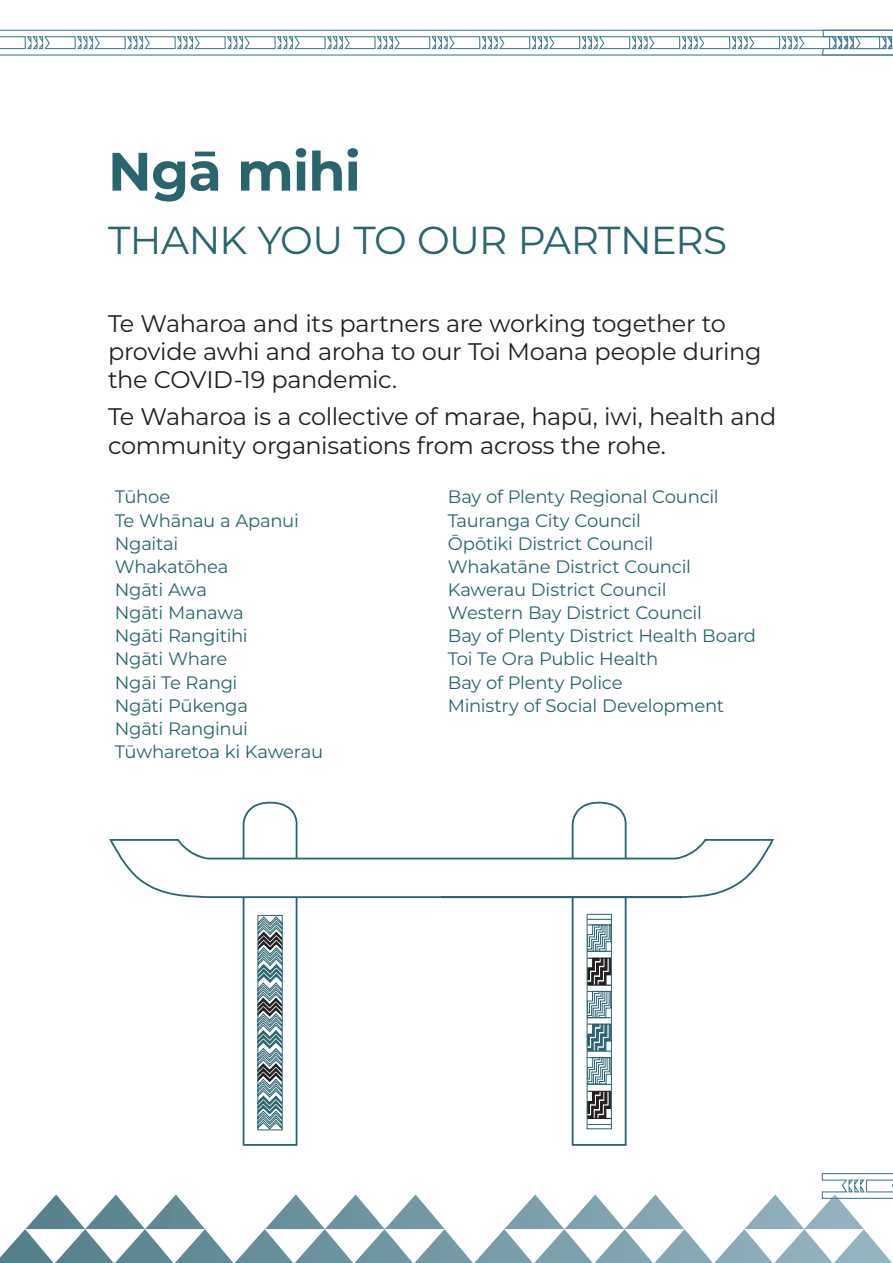
<style>
.page{position:relative;width:893px;height:1263px;background:#fff}
.page>*{position:absolute;margin:0;border:0;box-sizing:border-box;transform-origin:0 0}
.t1{font:700 54px "Montserrat";letter-spacing:-.015em;color:#2a646d}
.t2{font:39px "Montserrat";letter-spacing:-.015em;color:#2a646d}
.t3{font:24px/28.5px "Montserrat";letter-spacing:-.015em;color:#231f20}
.t4{font:18px/23.1px "Montserrat";letter-spacing:-.015em;color:#2a646d}
</style>
<div class="page">
<hr style="left:892px;top:0;width:1px;height:1263px;background:#2a646d">
<svg style="left:0;top:1194px;width:892px;height:69px"></svg>
<div style="left:243px;top:896px;width:54px;height:250px;border:2px solid #2b6571"></div>
<div style="left:572px;top:896px;width:55px;height:250px;border:2px solid #2b6571"></div>
<svg style="left:109px;top:801px;width:665px;height:99px"></svg>
<svg style="left:259px;top:917px;width:22px;height:211px;background:#819a9f"></svg>
<svg style="left:586px;top:913px;width:26px;height:217px"></svg>
<div style="left:257px;top:915px;width:26px;height:215px;border:1px solid #2b6571"></div>
<svg style="left:821px;top:1172px;width:72px;height:27px"></svg>
<svg style="left:0;top:29px;width:893px;height:27px"></svg>
<h1 class="t1" style="left:108px;top:133px;width:254px">Ngā mihi</h1>
<h2 class="t2" style="left:108px;top:214px;width:621px">THANK YOU TO OUR PARTNERS</h2>
<h3 class="t3" style="left:108px;top:308px;width:655px">Te Waharoa and its partners are working together to provide awhi and aroha to our Toi Moana people during the COVID-19 pandemic.</h3>
<h3 class="t3" style="left:108px;top:402px;width:670px">Te Waharoa is a collective of marae, hapū, iwi, health and community organisations from across the rohe.</h3>
<p class="t4" style="left:115px;top:485px;width:210px">Tūhoe<br>Te Whānau a Apanui<br>Ngaitai<br>Whakatōhea<br>Ngāti Awa<br>Ngāti Manawa<br>Ngāti Rangitihi<br>Ngāti Whare<br>Ngāi Te Rangi<br>Ngāti Pūkenga<br>Ngāti Ranginui<br>Tūwharetoa ki Kawerau</p>
<p class="t4" style="left:448px;top:485px;width:310px">Bay of Plenty Regional Council<br>Tauranga City Council<br>Ōpōtiki District Council<br>Whakatāne District Council<br>Kawerau District Council<br>Western Bay District Council<br>Bay of Plenty District Health Board<br>Toi Te Ora Public Health<br>Bay of Plenty Police<br>Ministry of Social Development</p>
</div>
